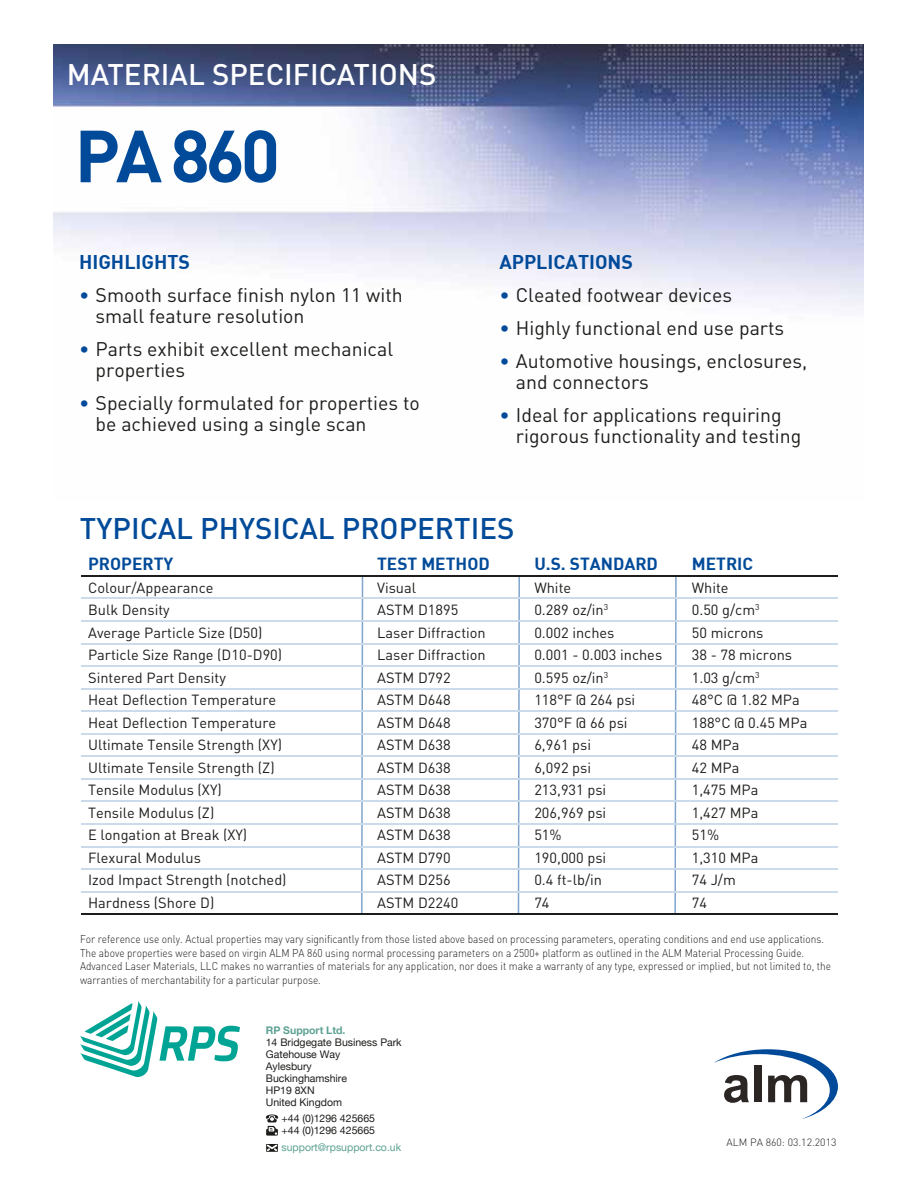
<style>
.page{position:relative;width:918px;height:1188px;background:#fff}
.page>*{position:absolute;margin:0;border:0;box-sizing:border-box;transform-origin:0 0}
.t1{font:700 72.45px "DIN";color:#004a99}
.t2{font:500 29.4px "DIN";color:#004a99}
.t3{font:500 29.4px "DIN";color:#fff}
.t4{font:19.5px/21px "DIN";color:#1d1d1b}
.t5{font:700 19.5px "DIN";color:#004a99}
.t6{font:700 17.25px "DIN";color:#004a99}
.t7{font:14.55px/22.5px "DIN";color:#1d1d1b}
.t8{font:300 11.25px/13.5px "DIN";color:#1d1d1b;scale:.9 1}
.t9{font:10.5px/12px "Helvetica Neue";color:#1d1d1b}
.t10{font:10.5px "Helvetica Neue";color:#5da193}
.t11{font:300 10.5px "DIN";color:#1d1d1b}
.t12{font:700 10.5px "Helvetica Neue";color:#5da193}
.s1{color:#004a99}
</style>
<div class="page">
<img style="left:53px;top:45px;width:810px;height:265px">
<svg style="left:360px;top:577px;width:4px;height:336px"></svg>
<svg style="left:517px;top:577px;width:4px;height:336px"></svg>
<svg style="left:674px;top:577px;width:3px;height:336px"></svg>
<hr style="left:81px;top:575px;width:756px;height:2px;background:#1d1d1b">
<hr style="left:81px;top:598px;width:756px;height:1px;background:#ccdbeb">
<hr style="left:81px;top:620px;width:756px;height:2px;background:#ccdbeb">
<hr style="left:81px;top:643px;width:756px;height:1px;background:#ccdbeb">
<hr style="left:81px;top:665px;width:756px;height:2px;background:#ccdbeb">
<hr style="left:81px;top:688px;width:756px;height:1px;background:#ccdbeb">
<hr style="left:81px;top:710px;width:756px;height:2px;background:#ccdbeb">
<hr style="left:81px;top:733px;width:756px;height:1px;background:#ccdbeb">
<hr style="left:81px;top:756px;width:756px;height:1px;background:#ccdbeb">
<hr style="left:81px;top:778px;width:756px;height:2px;background:#ccdbeb">
<hr style="left:81px;top:801px;width:756px;height:1px;background:#ccdbeb">
<hr style="left:81px;top:823px;width:756px;height:2px;background:#ccdbeb">
<hr style="left:81px;top:846px;width:756px;height:1px;background:#ccdbeb">
<hr style="left:81px;top:868px;width:756px;height:2px;background:#ccdbeb">
<hr style="left:81px;top:891px;width:756px;height:1px;background:#ccdbeb">
<hr style="left:81px;top:913px;width:756px;height:2px;background:#1d1d1b">
<svg style="left:714px;top:1049px;width:124px;height:70px"></svg>
<svg style="left:80px;top:1001px;width:160px;height:76px"></svg>
<svg style="left:266px;top:1144px;width:12px;height:8px"></svg>
<svg style="left:266px;top:1114px;width:12px;height:22px"></svg>
<h2 class="t3" style="left:67px;top:54px;width:371px">MATERIAL SPECIFICATIONS</h2>
<h1 class="t1" style="left:75px;top:109px;width:207px">PA 860</h1>
<h3 class="t5" style="left:79px;top:249px;width:113px">HIGHLIGHTS</h3>
<h3 class="t4" style="left:96px;top:284px;width:309px;text-indent:-16px"><span class="s1">•</span> Smooth surface finish nylon 11 with small feature resolution</h3>
<h3 class="t4" style="left:96px;top:338px;width:299px;text-indent:-16px"><span class="s1">•</span> Parts exhibit excellent mechanical properties</h3>
<h3 class="t4" style="left:96px;top:392px;width:326px;text-indent:-16px"><span class="s1">•</span> Specially formulated for properties to be achieved using a single scan</h3>
<h3 class="t5" style="left:499px;top:249px;width:135px">APPLICATIONS</h3>
<h3 class="t4" style="left:499px;top:284px;width:234px"><span class="s1">•</span> Cleated footwear devices</h3>
<h3 class="t4" style="left:499px;top:317px;width:286px"><span class="s1">•</span> Highly functional end use parts</h3>
<h3 class="t4" style="left:516px;top:350px;width:293px;text-indent:-16px"><span class="s1">•</span> Automotive housings, enclosures, and connectors</h3>
<h3 class="t4" style="left:516px;top:404px;width:287px;text-indent:-16px"><span class="s1">•</span> Ideal for applications requiring rigorous functionality and testing</h3>
<h2 class="t2" style="left:80px;top:508px;width:436px">TYPICAL PHYSICAL PROPERTIES</h2>
<p class="t6" style="left:88px;top:553px;width:87px">PROPERTY</p>
<p class="t7" style="left:88px;top:576px;width:200px">Colour/Appearance<br>Bulk Density<br>Average Particle Size (D50)<br>Particle Size Range (D10-D90)<br>Sintered Part Density<br>Heat Deflection Temperature<br>Heat Deflection Temperature<br>Ultimate Tensile Strength (XY)<br>Ultimate Tensile Strength (Z)<br>Tensile Modulus (XY)<br>Tensile Modulus (Z)<br>E longation at Break (XY)<br>Flexural Modulus<br>Izod Impact Strength (notched)<br>Hardness (Shore D)</p>
<p class="t6" style="left:377px;top:553px;width:114px">TEST METHOD</p>
<p class="t7" style="left:377px;top:576px;width:110px">Visual<br>ASTM D1895<br>Laser Diffraction<br>Laser Diffraction<br>ASTM D792<br>ASTM D648<br>ASTM D648<br>ASTM D638<br>ASTM D638<br>ASTM D638<br>ASTM D638<br>ASTM D638<br>ASTM D790<br>ASTM D256<br>ASTM D2240</p>
<p class="t6" style="left:534px;top:553px;width:125px">U.S. STANDARD</p>
<p class="t7" style="left:534px;top:576px;width:129px">White<br>0.289 oz/in<sup>3<br></sup>0.002 inches<br>0.001 - 0.003 inches<br>0.595 oz/in<sup>3<br></sup>118°F @ 264 psi<br>370°F @ 66 psi<br>6,961 psi<br>6,092 psi<br>213,931 psi<br>206,969 psi<br>51%<br>190,000 psi<br>0.4 ft-lb/in<br>74</p>
<p class="t6" style="left:692px;top:553px;width:63px">METRIC</p>
<p class="t7" style="left:692px;top:576px;width:117px">White<br>0.50 g/cm<sup>3<br></sup>50 microns<br>38 - 78 microns<br>1.03 g/cm<sup>3<br></sup>48°C @ 1.82 MPa<br>188°C @ 0.45 MPa<br>48 MPa<br>42 MPa<br>1,475 MPa<br>1,427 MPa<br>51%<br>1,310 MPa<br>74 J/m<br>74</p>
<p class="t8" style="left:80px;top:932px;width:836px">For reference use only. Actual properties may vary significantly from those listed above based on processing parameters, operating conditions and end use applications.<br>The above properties were based on virgin ALM PA 860 using normal processing parameters on a 2500+ platform as outlined in the ALM Material Processing Guide.<br>Advanced Laser Materials, LLC makes no warranties of materials for any application, nor does it make a warranty of any type, expressed or implied, but not limited to, the warranties of merchantability for a particular purpose.</p>
<p class="t12" style="left:266px;top:1024px;width:81px">RP Support Ltd.</p>
<p class="t9" style="left:266px;top:1036px;width:137px">14 Bridgegate Business Park<br>Gatehouse Way<br>Aylesbury<br>Buckinghamshire<br>HP19 8XN<br>United Kingdom</p>
<p class="t9" style="left:282px;top:1112px;width:95px">+44 (0)1296 425665 +44 (0)1296 425665</p>
<p class="t10" style="left:282px;top:1141px;width:121px">support@rpsupport.co.uk</p>
<p class="t11" style="left:727px;top:1135px;width:111px">ALM PA 860: 03.12.2013</p>
</div>
